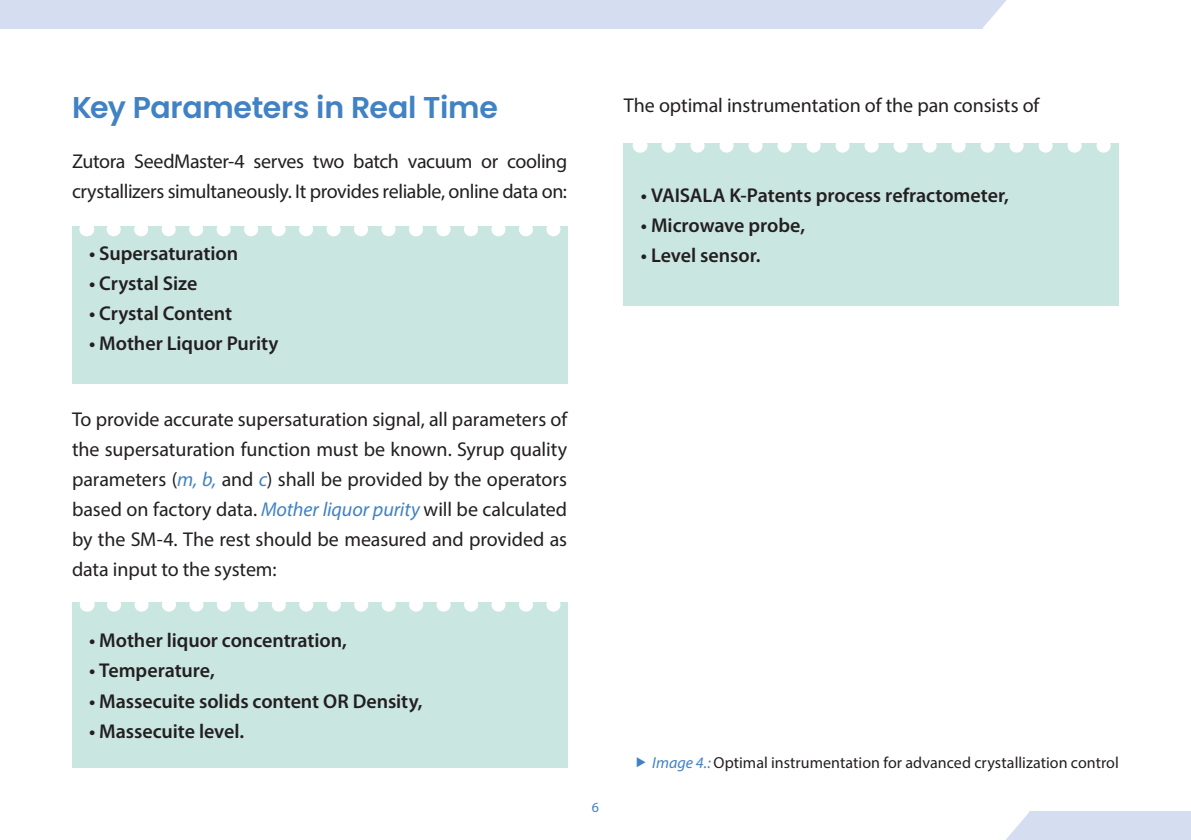
<style>
.page{position:relative;width:1191px;height:840px;background:#fff}
.page>*{position:absolute;margin:0;border:0;box-sizing:border-box;transform-origin:0 0}
.t1{font:600 30px "Poppins";letter-spacing:-.01em;color:#4082c4}
.t2{font:20px/30px "Myriad Pro";letter-spacing:-.015em;color:#231f20}
.t3{font:600 20px "Myriad Pro";letter-spacing:-.005em;color:#231f20}
.t4{font:16px "Myriad Pro";letter-spacing:.005em;color:#231f20}
.t5{font:14px "Myriad Pro";color:#4082c4}
.s1{font-style:italic;color:#4082c4}
</style>
<div class="page">
<div style="left:72px;top:226px;width:495px;height:157px;background:#cae6e1"></div>
<svg style="left:114px;top:226px;width:447px;height:10px"></svg>
<svg style="left:982px;top:0;width:24px;height:28px"></svg>
<div style="left:0;top:0;width:982px;height:28px;background:#d4def0"></div>
<svg style="left:1006px;top:811px;width:24px;height:28px"></svg>
<div style="left:1030px;top:811px;width:161px;height:28px;background:#d4def0"></div>
<div style="left:72px;top:601px;width:495px;height:166px;background:#cae6e1"></div>
<svg style="left:114px;top:601px;width:450px;height:10px"></svg>
<div style="left:624px;top:143px;width:495px;height:163px;background:#cae6e1"></div>
<svg style="left:668px;top:143px;width:443px;height:9px"></svg>
<p class="t1" style="left:72px;top:90px;width:427px">Key Parameters in Real Time</p>
<p class="t2" style="left:72px;top:146px;width:496px">Zutora SeedMaster-4 serves two batch vacuum or cooling crystallizers simultaneously. It provides reliable, online data on:</p>
<p class="t3" style="left:89px;top:240px;width:151px">• Supersaturation</p>
<p class="t3" style="left:89px;top:270px;width:110px">• Crystal Size</p>
<p class="t3" style="left:89px;top:300px;width:145px">• Crystal Content</p>
<p class="t3" style="left:89px;top:330px;width:191px">• Mother Liquor Purity</p>
<p class="t2" style="left:72px;top:403px;width:496px;text-align:justify">To provide accurate supersaturation signal, all parameters of the supersaturation function must be known. Syrup quality parameters (<span class="s1">m, b,</span> and <span class="s1">c</span>) shall be provided by the operators based on factory data. <span class="s1">Mother liquor purity</span> will be calculated by the SM-4. The rest should be measured and provided as data input to the system:</p>
<p class="t3" style="left:89px;top:627px;width:259px">• Mother liquor concentration,</p>
<p class="t3" style="left:89px;top:657px;width:127px">• Temperature,</p>
<p class="t3" style="left:89px;top:687px;width:335px">• Massecuite solids content OR Density,</p>
<p class="t3" style="left:89px;top:717px;width:157px">• Massecuite level.</p>
<p class="t5" style="left:592px;top:797px;width:9px">6</p>
<p class="t2" style="left:624px;top:89px;width:417px">The optimal instrumentation of the pan consists of</p>
<p class="t3" style="left:641px;top:182px;width:369px">• VAISALA K-Patents process refractometer,</p>
<p class="t3" style="left:641px;top:212px;width:166px">• Microwave probe,</p>
<p class="t3" style="left:641px;top:242px;width:121px">• Level sensor.</p>
<p class="t4" style="left:652px;top:752px;width:468px"><span class="s1">Image 4.:</span> Optimal instrumentation for advanced crystallization control</p>
</div>
